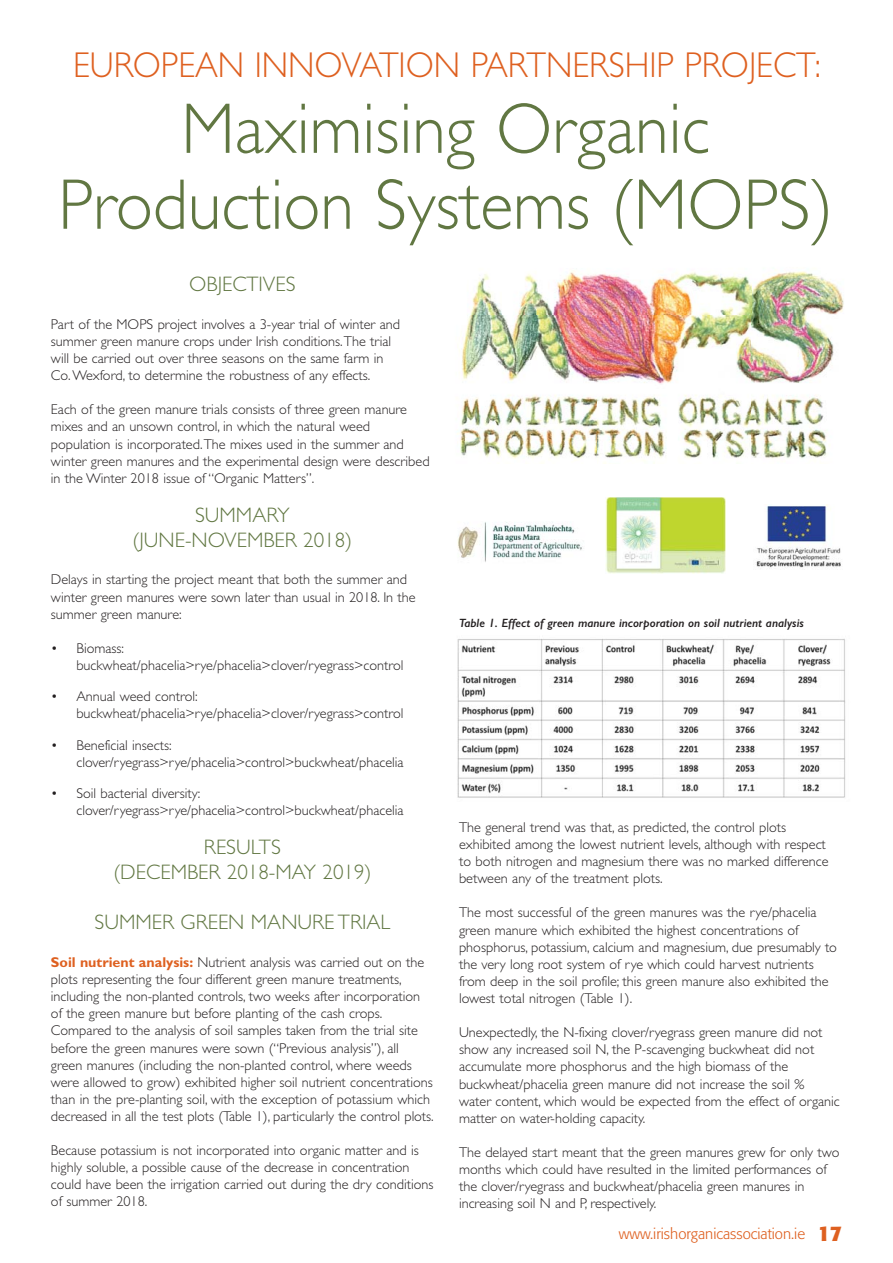
<style>
.page{position:relative;width:893px;height:1263px;background:#fff}
.page>*{position:absolute;margin:0;border:0;box-sizing:border-box;transform-origin:0 0}
.t1{font:300 72px/75.9px "Gill Sans";color:#617742;text-align:center;scale:.95 1}
.t2{font:300 36px "Gill Sans";color:#de6020;scale:.95 1}
.t3{font:300 21px/25.2px "Gill Sans";color:#617742;text-align:center}
.t4{font:300 15px "Formata";color:#de6020}
.t5{font:300 14.25px/17.1px "Gill Sans";color:#231f20}
.t6{font:italic 600 12px "Gill Sans";color:#231f20}
.s1{font-weight:700;color:#de6020}
.s2{font-weight:700;font-size:21px}
</style>
<div class="page">
<img style="left:457px;top:270px;width:387px;height:191px">
<img style="left:605px;top:497px;width:121px;height:77px">
<img style="left:457px;top:522px;width:126px;height:40px">
<img style="left:756px;top:505px;width:85px;height:63px">
<img style="left:457px;top:639px;width:389px;height:159px">
<h2 class="t2" style="left:73px;top:52px;width:789px">EUROPEAN INNOVATION PARTNERSHIP PROJECT:</h2>
<h1 class="t1" style="left:58px;top:99px;width:817px">Maximising Organic<br>Production Systems (MOPS)</h1>
<h3 class="t3" style="left:189px;top:274px;width:108px">OBJECTIVES</h3>
<p class="t5" style="left:51px;top:317px;width:351px">Part of the MOPS project involves a 3-year trial of winter and summer green manure crops under Irish conditions. The trial will be carried out over three seasons on the same farm in Co. Wexford, to determine the robustness of any effects.</p>
<p class="t5" style="left:51px;top:403px;width:380px">Each of the green manure trials consists of three green manure mixes and an unsown control, in which the natural weed population is incorporated. The mixes used in the summer and winter green manures and the experimental design were described in the Winter 2018 issue of “Organic Matters”.</p>
<h3 class="t3" style="left:133px;top:504px;width:221px">SUMMARY (JUNE-NOVEMBER 2018)</h3>
<p class="t5" style="left:51px;top:573px;width:366px">Delays in starting the project meant that both the summer and winter green manures were sown later than usual in 2018. In the summer green manure:</p>
<p class="t5" style="left:76px;top:641px;width:329px;text-indent:-26px">• Biomass: buckwheat/phacelia&gt;rye/phacelia&gt;clover/ryegrass&gt;control</p>
<p class="t5" style="left:76px;top:689px;width:329px;text-indent:-26px">• Annual weed control: buckwheat/phacelia&gt;rye/phacelia&gt;clover/ryegrass&gt;control</p>
<p class="t5" style="left:76px;top:738px;width:329px;text-indent:-26px">• Beneficial insects: clover/ryegrass&gt;rye/phacelia&gt;control&gt;buckwheat/phacelia</p>
<p class="t5" style="left:76px;top:786px;width:329px;text-indent:-26px">• Soil bacterial diversity: clover/ryegrass&gt;rye/phacelia&gt;control&gt;buckwheat/phacelia</p>
<h3 class="t3" style="left:113px;top:836px;width:260px">RESULTS<br>(DECEMBER 2018-MAY 2019)</h3>
<h3 class="t3" style="left:95px;top:912px;width:297px">SUMMER GREEN MANURE TRIAL</h3>
<p class="t5" style="left:51px;top:955px;width:384px"><span class="s1">Soil nutrient analysis:</span> Nutrient analysis was carried out on the plots representing the four different green manure treatments, including the non-planted controls, two weeks after incorporation of the green manure but before planting of the cash crops.<br>Compared to the analysis of soil samples taken from the trial site before the green manures were sown (“Previous analysis”), all green manures (including the non-planted control, where weeds were allowed to grow) exhibited higher soil nutrient concentrations than in the pre-planting soil, with the exception of potassium which decreased in all the test plots (Table 1), particularly the control plots.</p>
<p class="t5" style="left:51px;top:1143px;width:384px">Because potassium is not incorporated into organic matter and is highly soluble, a possible cause of the decrease in concentration could have been the irrigation carried out during the dry conditions of summer 2018.</p>
<p class="t6" style="left:459px;top:618px;width:346px">Table 1. Effect of green manure incorporation on soil nutrient analysis</p>
<p class="t5" style="left:459px;top:820px;width:371px">The general trend was that, as predicted, the control plots exhibited among the lowest nutrient levels, although with respect to both nitrogen and magnesium there was no marked difference between any of the treatment plots.</p>
<p class="t5" style="left:459px;top:906px;width:379px">The most successful of the green manures was the rye/phacelia green manure which exhibited the highest concentrations of phosphorus, potassium, calcium and magnesium, due presumably to the very long root system of rye which could harvest nutrients from deep in the soil profile; this green manure also exhibited the lowest total nitrogen (Table 1).</p>
<p class="t5" style="left:459px;top:1025px;width:382px">Unexpectedly, the N-fixing clover/ryegrass green manure did not show any increased soil N, the P-scavenging buckwheat did not accumulate more phosphorus and the high biomass of the buckwheat/phacelia green manure did not increase the soil % water content, which would be expected from the effect of organic matter on water-holding capacity.</p>
<p class="t5" style="left:459px;top:1145px;width:382px">The delayed start meant that the green manures grew for only two months which could have resulted in the limited performances of the clover/ryegrass and buckwheat/phacelia green manures in increasing soil N and P, respectively.</p>
<p class="t4" style="left:619px;top:1225px;width:224px">www.irishorganicassociation.ie <span class="s2">17</span></p>
</div>
